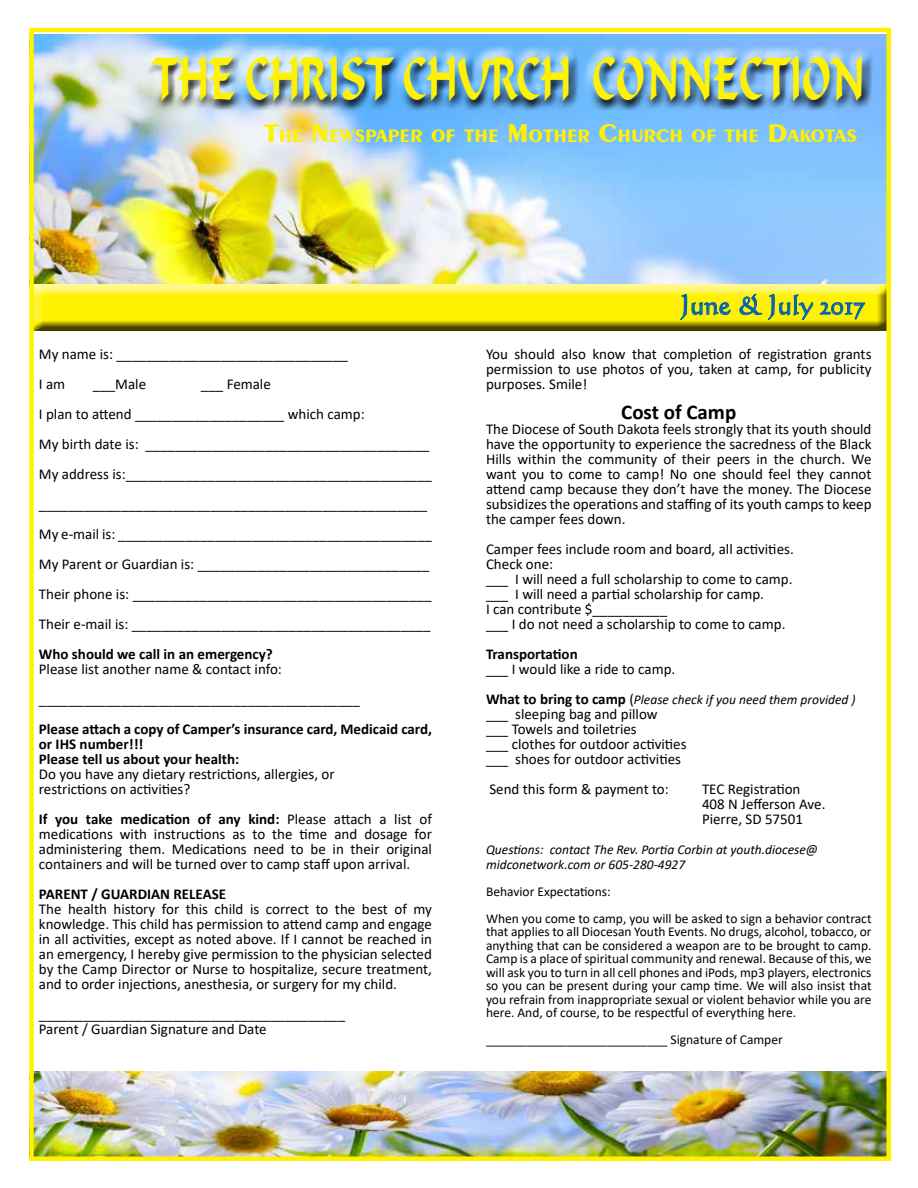
<style>
.page{position:relative;width:918px;height:1188px;background:#fff}
.page>*{position:absolute;margin:0;border:0;box-sizing:border-box;transform-origin:0 0}
.t1{font:58.5px "Formal Script 421 BT";color:#fff200;scale:.67 1}
.t2{font:27px "Calligraphic 421 BT Roman B";color:#0062b1}
.t3{font:700 21px "Calibri";color:#000}
.t4{font:700 18.9px "Exotic 350 BT";color:#fff200}
.t5{font:15px/15px "Calibri";color:#000}
.t6{font:700 15px/15px "Calibri";color:#000}
.t7{font:13.5px/13.5px "Calibri";color:#000}
.t8{font:italic 13.5px/15px "Calibri";color:#000}
.s1{font-size:27px}
.s2{font-weight:700}
.s3{font-weight:700;font-style:normal;font-size:15px}
.s4{font-style:normal;font-size:15px}
</style>
<div class="page">
<img style="left:34px;top:34px;width:852px;height:250px">
<div style="left:141px;top:45px;width:731px;height:63px;background:#fff;opacity:.75"></div>
<div style="left:143px;top:49px;width:730px;height:62px;background:#000;opacity:.75"></div>
<div style="left:32px;top:285px;width:856px;height:48px;background:#000;opacity:.75"></div>
<img style="left:34px;top:1071px;width:852px;height:85px">
<div style="left:29px;top:28px;width:862px;height:1133px;border:4px solid #fff200"></div>
<svg style="left:680px;top:294px;width:51px;height:26px"></svg>
<svg style="left:739px;top:280px;width:127px;height:40px;background:#d7de4a"></svg>
<h1 class="t1" style="left:152px;top:45px;width:1066px">THE CHRIST CHURCH CONNECTION</h1>
<p class="t4" style="left:264px;top:124px;width:594px"><span class="s1">T</span>HE <span class="s1">N</span>EWSPAPER OF THE <span class="s1">M</span>OTHER <span class="s1">C</span>HURCH OF THE <span class="s1">D</span>AKOTAS</p>
<p class="t5" style="left:39px;top:339px;width:311px;line-height:30px">My name is: _______________________________<br>I am</p>
<p class="t5" style="left:39px;top:369px;width:395px;line-height:30px;text-indent:162px">___ Female<br>I plan to attend ____________________ which camp:<br>My birth date is: ______________________________________ My address is:_________________________________________ ____________________________________________________ My e‐mail is: __________________________________________ My Parent or Guardian is: _______________________________ Their phone is: ________________________________________ Their e‐mail is: ________________________________________</p>
<p class="t6" style="left:39px;top:646px;width:236px">Who should we call in an emergency?</p>
<p class="t5" style="left:39px;top:654px;width:323px;line-height:30px">Please list another name &amp; contact info: ___________________________________________</p>
<p class="t6" style="left:39px;top:721px;width:395px">Please attach a copy of Camper’s insurance card, Medicaid card, or IHS number!!!<br>Please tell us about your health:</p>
<p class="t5" style="left:39px;top:766px;width:297px">Do you have any dietary restrictions, allergies, or restrictions on activities?</p>
<p class="t5" style="left:39px;top:811px;width:395px;text-align:justify"><span class="s2">If you take medication of any kind:</span> Please attach a list of medications with instructions as to the time and dosage for administering them. Medications need to be in their original containers and will be turned over to camp staff upon arrival.</p>
<p class="t6" style="left:39px;top:886px;width:189px">PARENT / GUARDIAN RELEASE</p>
<p class="t5" style="left:39px;top:901px;width:395px;text-align:justify">The health history for this child is correct to the best of my knowledge. This child has permission to attend camp and engage in all activities, except as noted above. If I cannot be reached in an emergency, I hereby give permission to the physician selected by the Camp Director or Nurse to hospitalize, secure treatment, and to order injections, anesthesia, or surgery for my child.</p>
<p class="t5" style="left:39px;top:1006px;width:308px">_________________________________________<br>Parent / Guardian Signature and Date</p>
<p class="t5" style="left:93px;top:376px;width:55px">___Male</p>
<h2 class="t2" style="left:680px;top:287px;width:186px">June &amp; July 2017</h2>
<p class="t5" style="left:486px;top:346px;width:387px;text-align:justify">You should also know that completion of registration grants permission to use photos of you, taken at camp, for publicity purposes. Smile!</p>
<h3 class="t3" style="left:621px;top:397px;width:117px">Cost of Camp</h3>
<p class="t5" style="left:486px;top:421px;width:387px;text-align:justify">The Diocese of South Dakota feels strongly that its youth should have the opportunity to experience the sacredness of the Black Hills within the community of their peers in the church. We want you to come to camp! No one should feel they cannot attend camp because they don’t have the money. The Diocese subsidizes the operations and staffing of its youth camps to keep the camper fees down.</p>
<p class="t5" style="left:486px;top:541px;width:309px">Camper fees include room and board, all activities.<br>Check one:<br>___ I will need a full scholarship to come to camp. ___ I will need a partial scholarship for camp.<br>I can contribute $__________<br>___ I do not need a scholarship to come to camp.</p>
<p class="t6" style="left:486px;top:646px;width:93px">Transportation</p>
<p class="t5" style="left:486px;top:661px;width:191px">___ I would like a ride to camp.</p>
<p class="t8" style="left:486px;top:691px;width:371px"><span class="s3">What to bring to camp</span> <span class="s4">(</span>Please check if you need them provided )</p>
<p class="t5" style="left:486px;top:706px;width:202px">___ sleeping bag and pillow<br>___ Towels and toiletries<br>___ clothes for outdoor activities ___ shoes for outdoor activities</p>
<p class="t5" style="left:489px;top:781px;width:181px">Send this form &amp; payment to:</p>
<p class="t5" style="left:702px;top:781px;width:125px">TEC Registration<br>408 N Jefferson Ave.<br>Pierre, SD 57501</p>
<p class="t8" style="left:486px;top:841px;width:334px">Questions: contact The Rev. Portia Corbin at youth.diocese@ midconetwork.com or 605-280-4927</p>
<p class="t7" style="left:486px;top:878px;width:387px;line-height:27px">Behavior Expectations:<br>When you come to camp, you will be asked to sign a behavior contract</p>
<p class="t7" style="left:486px;top:925px;width:387px;text-align:justify">that applies to all Diocesan Youth Events. No drugs, alcohol, tobacco, or anything that can be considered a weapon are to be brought to camp.<br>Camp is a place of spiritual community and renewal. Because of this, we will ask you to turn in all cell phones and iPods, mp3 players, electronics so you can be present during your camp time. We will also insist that you refrain from inappropriate sexual or violent behavior while you are here. And, of course, to be respectful of everything here.</p>
<p class="t7" style="left:486px;top:1033px;width:298px">___________________________ Signature of Camper</p>
</div>
